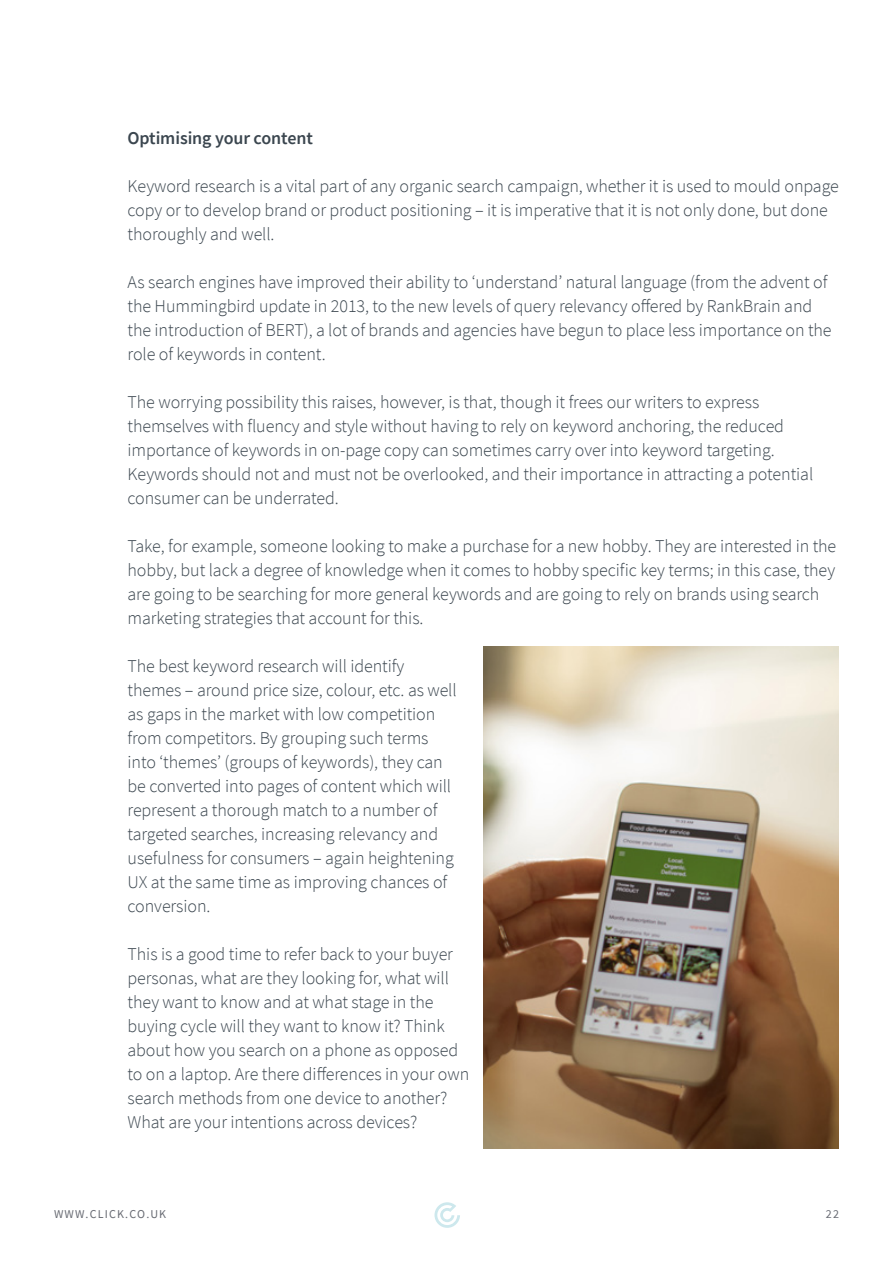
<style>
.page{position:relative;width:893px;height:1263px;background:#fff}
.page>*{position:absolute;margin:0;border:0;box-sizing:border-box;transform-origin:0 0}
.t1{font:300 18px/24px "Source Sans Pro";letter-spacing:-.005em;color:#3b464f}
.t2{font:600 18px "Source Sans Pro";letter-spacing:-.005em;color:#3b464f}
.t3{font:12px "Source Sans Pro";letter-spacing:.1em;color:#686b73}
</style>
<div class="page">
<svg style="left:434px;top:1202px;width:26px;height:26px"></svg>
<img style="left:483px;top:646px;width:356px;height:502px">
<p class="t2" style="left:128px;top:126px;width:187px">Optimising your content</p>
<p class="t1" style="left:128px;top:174px;width:713px">Keyword research is a vital part of any organic search campaign, whether it is used to mould onpage copy or to develop brand or product positioning – it is imperative that it is not only done, but done thoroughly and well.</p>
<p class="t1" style="left:128px;top:270px;width:706px">As search engines have improved their ability to ‘understand’ natural language (from the advent of the Hummingbird update in 2013, to the new levels of query relevancy offered by RankBrain and the introduction of BERT), a lot of brands and agencies have begun to place less importance on the role of keywords in content.</p>
<p class="t1" style="left:128px;top:390px;width:687px">The worrying possibility this raises, however, is that, though it frees our writers to express themselves with fluency and style without having to rely on keyword anchoring, the reduced importance of keywords in on-page copy can sometimes carry over into keyword targeting.<br>Keywords should not and must not be overlooked, and their importance in attracting a potential consumer can be underrated.</p>
<p class="t1" style="left:128px;top:534px;width:710px">Take, for example, someone looking to make a purchase for a new hobby. They are interested in the hobby, but lack a degree of knowledge when it comes to hobby specific key terms; in this case, they are going to be searching for more general keywords and are going to rely on brands using search marketing strategies that account for this.</p>
<p class="t1" style="left:128px;top:654px;width:331px">The best keyword research will identify themes – around price size, colour, etc. as well as gaps in the market with low competition from competitors. By grouping such terms into ‘themes’ (groups of keywords), they can be converted into pages of content which will represent a thorough match to a number of targeted searches, increasing relevancy and usefulness for consumers – again heightening UX at the same time as improving chances of conversion.</p>
<p class="t1" style="left:128px;top:942px;width:343px">This is a good time to refer back to your buyer personas, what are they looking for, what will they want to know and at what stage in the buying cycle will they want to know it? Think about how you search on a phone as opposed to on a laptop. Are there differences in your own search methods from one device to another?<br>What are your intentions across devices?</p>
<p class="t3" style="left:54px;top:1206px;width:114px">WWW.CLICK.CO.UK</p>
<p class="t3" style="left:826px;top:1206px;width:15px">22</p>
</div>
